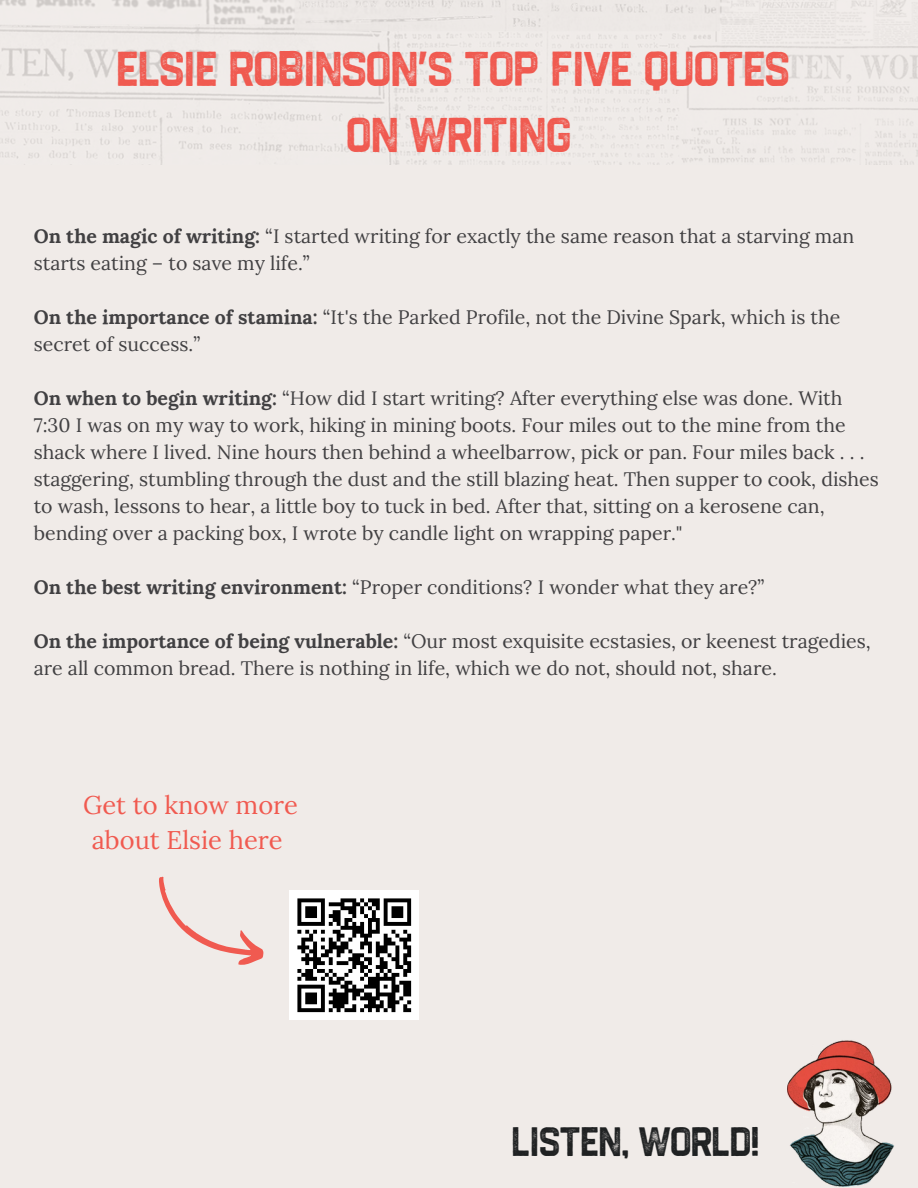
<style>
.page{position:relative;width:918px;height:1188px;background:#f0ebe8}
.page>*{position:absolute;margin:0;border:0;box-sizing:border-box;transform-origin:0 0}
.t1{font:48px/66.3px "Flintstock Stamp";color:#f05a50;text-align:center}
.t2{font:40.35px "Flintstock Stamp";color:#1f2122}
.t3{font:25.5px/34.8px "Lora";color:#f05a50;text-align:center}
.t4{font:19.5px/27px "Lora";color:#414042}
.s1{font-weight:700}
</style>
<div class="page">
<img style="left:0;top:0;width:918px;height:164px">
<img style="left:787px;top:1040px;width:107px;height:147px">
<svg style="left:159px;top:876px;width:105px;height:89px"></svg>
<div style="left:290px;top:891px;width:129px;height:129px;background:#fff"></div>
<svg style="left:297px;top:898px;width:115px;height:115px"></svg>
<h1 class="t1" style="left:117px;top:36px;width:674px">ELSIE ROBINSON’S TOP FIVE QUOTES<br>ON WRITING</h1>
<p class="t4" style="left:34px;top:222px;width:822px"><span class="s1">On the magic of writing:</span> “I started writing for exactly the same reason that a starving man starts eating – to save my life.”</p>
<p class="t4" style="left:34px;top:303px;width:808px"><span class="s1">On the importance of stamina:</span> “It's the Parked Profile, not the Divine Spark, which is the secret of success.”</p>
<p class="t4" style="left:34px;top:384px;width:847px"><span class="s1">On when to begin writing:</span> “How did I start writing? After everything else was done. With 7:30 I was on my way to work, hiking in mining boots. Four miles out to the mine from the shack where I lived. Nine hours then behind a wheelbarrow, pick or pan. Four miles back . . . staggering, stumbling through the dust and the still blazing heat. Then supper to cook, dishes to wash, lessons to hear, a little boy to tuck in bed. After that, sitting on a kerosene can, bending over a packing box, I wrote by candle light on wrapping paper."</p>
<p class="t4" style="left:34px;top:573px;width:732px"><span class="s1">On the best writing environment:</span> “Proper conditions? I wonder what they are?”</p>
<p class="t4" style="left:34px;top:627px;width:839px"><span class="s1">On the importance of being vulnerable:</span> “Our most exquisite ecstasies, or keenest tragedies, are all common bread. There is nothing in life, which we do not, should not, share.</p>
<h3 class="t3" style="left:83px;top:787px;width:216px">Get to know more about Elsie here</h3>
<h2 class="t2" style="left:512px;top:1112px;width:249px">LISTEN, WORLD!</h2>
</div>
